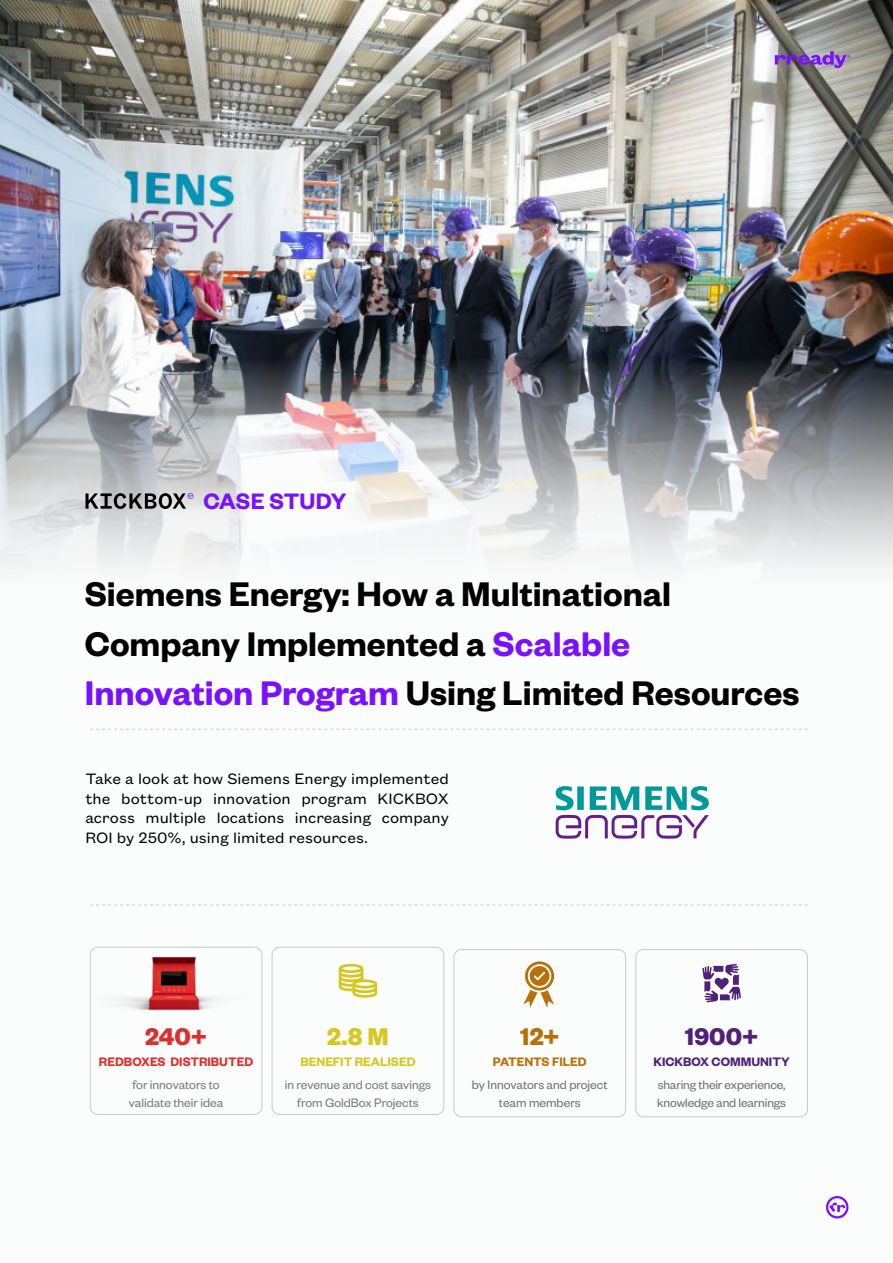
<style>
.page{position:relative;width:893px;height:1263px;background:#fbfcfc}
.page>*{position:absolute;margin:0;border:0;box-sizing:border-box;transform-origin:0 0}
.t1{font:600 37.5px/49.5px "Founders Grotesk";color:#000}
.t2{font:700 26.55px "Founders Grotesk";color:#4f217a}
.t3{font:700 26.55px "Founders Grotesk";color:#db302e}
.t4{font:700 26.55px "Founders Grotesk";color:#d6c71f}
.t5{font:700 26.55px "Founders Grotesk";color:#b87008}
.t6{font:600 24.45px "Founders Grotesk";letter-spacing:-.005em;color:#7910ff}
.t7{font:16.5px/19.8px "Founders Grotesk Text";color:#000;text-align:justify}
.t8{font:13.5px/18px "Founders Grotesk";letter-spacing:-.01em;color:#74716e;text-align:center}
.t9{font:13.5px/18px "Founders Grotesk";color:#7d7976}
.t10{font:600 13.5px "Founders Grotesk";color:#db302e}
.t11{font:600 13.5px "Founders Grotesk";color:#4f217a}
.t12{font:600 13.5px "Founders Grotesk";color:#d6c71f}
.t13{font:600 13.5px "Founders Grotesk";color:#b87008}
.s1{color:#7910ff}
</style>
<div class="page">
<div style="left:90px;top:947px;width:172px;height:168px;border:1px solid #cacac9;border-radius:8px"></div>
<img style="left:97px;top:947px;width:154px;height:64px">
<div style="left:454px;top:949px;width:172px;height:168px;border:1px solid #cacac9;border-radius:8px"></div>
<svg style="left:523px;top:961px;width:31px;height:47px"></svg>
<div style="left:272px;top:947px;width:172px;height:168px;border:1px solid #cacac9;border-radius:8px"></div>
<svg style="left:339px;top:964px;width:38px;height:34px"></svg>
<div style="left:636px;top:949px;width:172px;height:168px;border:1px solid #cacac9;border-radius:8px"></div>
<svg style="left:702px;top:964px;width:39px;height:38px"></svg>
<img style="left:1px;top:0;width:892px;height:565px">
<svg style="left:85px;top:493px;width:108px;height:16px;background:#7b7b7e"></svg>
<svg style="left:775px;top:51px;width:75px;height:17px"></svg>
<svg style="left:556px;top:786px;width:153px;height:53px"></svg>
<svg style="left:90px;top:729px;width:718px;height:1px"></svg>
<svg style="left:90px;top:905px;width:718px;height:1px"></svg>
<svg style="left:826px;top:1196px;width:22px;height:22px"></svg>
<h3 class="t6" style="left:203px;top:485px;width:145px">CASE STUDY</h3>
<h1 class="t1" style="left:85px;top:567px;width:716px">Siemens Energy: How a Multinational<br>Company Implemented a <span class="s1">Scalable<br>Innovation Program</span> Using Limited Resources</h1>
<p class="t7" style="left:85px;top:767px;width:365px">Take a look at how Siemens Energy implemented the bottom-up innovation program KICKBOX across multiple locations increasing company ROI by 250%, using limited resources.</p>
<h2 class="t3" style="left:145px;top:1020px;width:64px">240+</h2>
<h2 class="t4" style="left:327px;top:1020px;width:63px">2.8 M</h2>
<h2 class="t5" style="left:520px;top:1020px;width:41px">12+</h2>
<h2 class="t2" style="left:685px;top:1020px;width:75px">1900+</h2>
<p class="t10" style="left:99px;top:1053px;width:156px">REDBOXES DISTRIBUTED</p>
<p class="t12" style="left:300px;top:1053px;width:117px">BENEFIT REALISED</p>
<p class="t13" style="left:493px;top:1053px;width:95px">PATENTS FILED</p>
<p class="t11" style="left:654px;top:1053px;width:137px">KICKBOX COMMUNITY</p>
<p class="t9" style="left:129px;top:1075px;width:96px">for innovators to validate their idea</p>
<p class="t9" style="left:285px;top:1075px;width:148px;text-align:center">in revenue and cost savings from GoldBox Projects</p>
<p class="t8" style="left:472px;top:1075px;width:137px">by Innovators and project team members</p>
<p class="t8" style="left:657px;top:1075px;width:130px;text-align:left">sharing their experience, knowledge and learnings</p>
</div>
